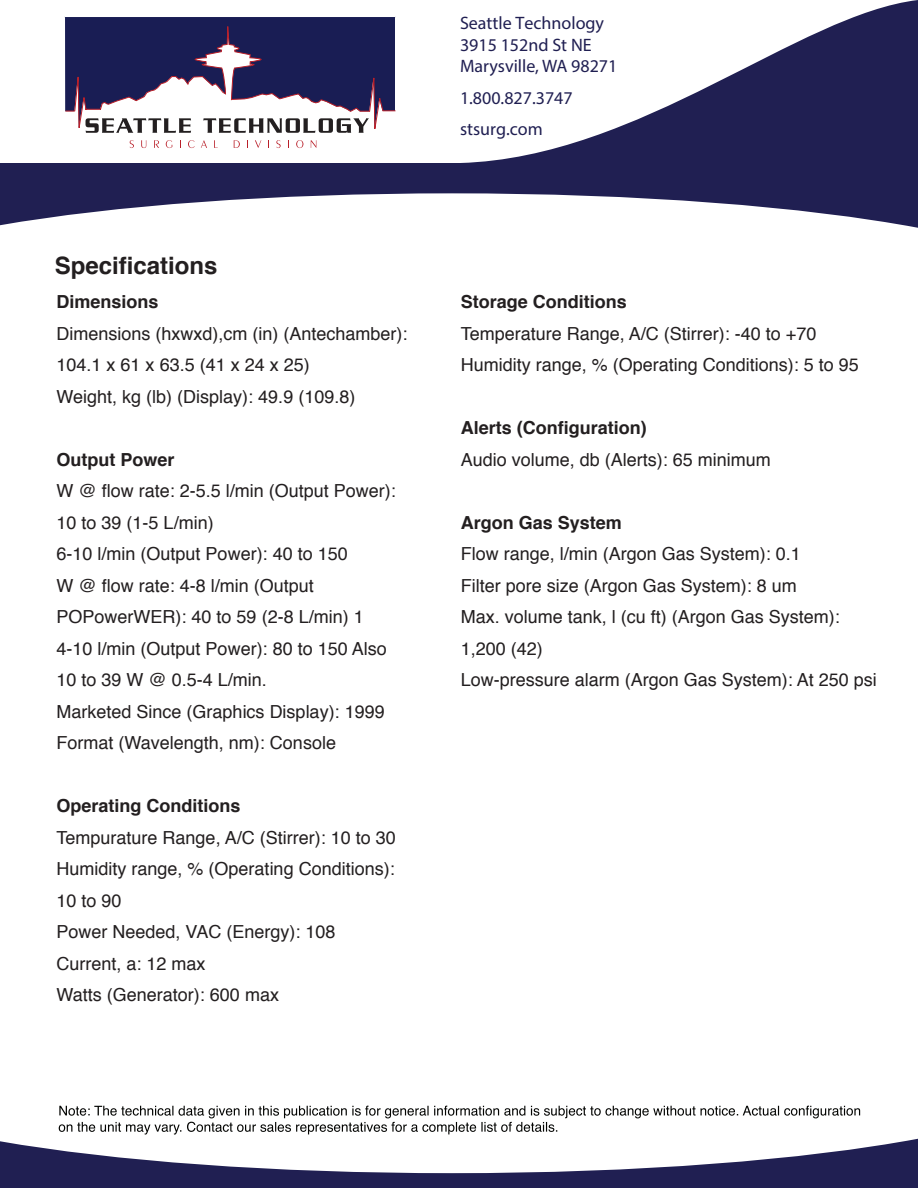
<style>
.page{position:relative;width:918px;height:1188px;background:#fff}
.page>*{position:absolute;margin:0;border:0;box-sizing:border-box;transform-origin:0 0}
.t1{font:700 24px "Helvetica";color:#231f20}
.t2{font:18px/31.5px "Helvetica";color:#231f20}
.t3{font:700 18px "Helvetica";color:#231f20}
.t4{font:18px/21.6px "Myriad Pro";color:#201f52}
</style>
<div class="page">
<svg style="left:0;top:1139px;width:918px;height:49px;fill:#201f52"></svg>
<svg style="left:0;top:184px;width:918px;height:44px"></svg>
<svg style="left:461px;top:0;width:457px;height:163px"></svg>
<div style="left:0;top:163px;width:918px;height:21px;background:#201f52"></div>
<svg style="left:59px;top:1106px;width:801px;height:29px"></svg>
<svg style="left:65px;top:17px;width:331px;height:131px"></svg>
<h1 class="t1" style="left:55px;top:246px;width:164px">Specifications</h1>
<p class="t3" style="left:57px;top:287px;width:104px">Dimensions</p>
<p class="t2" style="left:57px;top:318px;width:353px">Dimensions (hxwxd),cm (in) (Antechamber):<br>104.1 x 61 x 63.5 (41 x 24 x 25)<br>Weight, kg (lb) (Display): 49.9 (109.8)</p>
<p class="t3" style="left:57px;top:445px;width:120px">Output Power</p>
<p class="t2" style="left:57px;top:476px;width:341px">W @ flow rate: 2-5.5 l/min (Output Power):<br>10 to 39 (1-5 L/min)<br>6-10 l/min (Output Power): 40 to 150<br>W @ flow rate: 4-8 l/min (Output POPowerWER): 40 to 59 (2-8 L/min) 1<br>4-10 l/min (Output Power): 80 to 150 Also 10 to 39 W @ 0.5-4 L/min.<br>Marketed Since (Graphics Display): 1999<br>Format (Wavelength, nm): Console</p>
<p class="t3" style="left:57px;top:791px;width:186px">Operating Conditions</p>
<p class="t2" style="left:57px;top:822px;width:341px">Tempurature Range, A/C (Stirrer): 10 to 30<br>Humidity range, % (Operating Conditions):<br>10 to 90<br>Power Needed, VAC (Energy): 108<br>Current, a: 12 max<br>Watts (Generator): 600 max</p>
<p class="t4" style="left:460px;top:12px;width:159px">Seattle Technology<br>3915 152nd St NE<br>Marysville, WA 98271</p>
<p class="t4" style="left:460px;top:82px;width:114px;line-height:31.5px">1.800.827.3747 stsurg.com</p>
<p class="t3" style="left:461px;top:287px;width:168px">Storage Conditions</p>
<p class="t2" style="left:461px;top:318px;width:400px">Temperature Range, A/C (Stirrer): -40 to +70<br>Humidity range, % (Operating Conditions): 5 to 95</p>
<p class="t3" style="left:461px;top:413px;width:187px">Alerts (Configuration)</p>
<p class="t2" style="left:461px;top:444px;width:312px">Audio volume, db (Alerts): 65 minimum</p>
<p class="t3" style="left:461px;top:508px;width:163px">Argon Gas System</p>
<p class="t2" style="left:461px;top:539px;width:418px">Flow range, l/min (Argon Gas System): 0.1<br>Filter pore size (Argon Gas System): 8 um<br>Max. volume tank, l (cu ft) (Argon Gas System):<br>1,200 (42)<br>Low-pressure alarm (Argon Gas System): At 250 psi</p>
</div>
